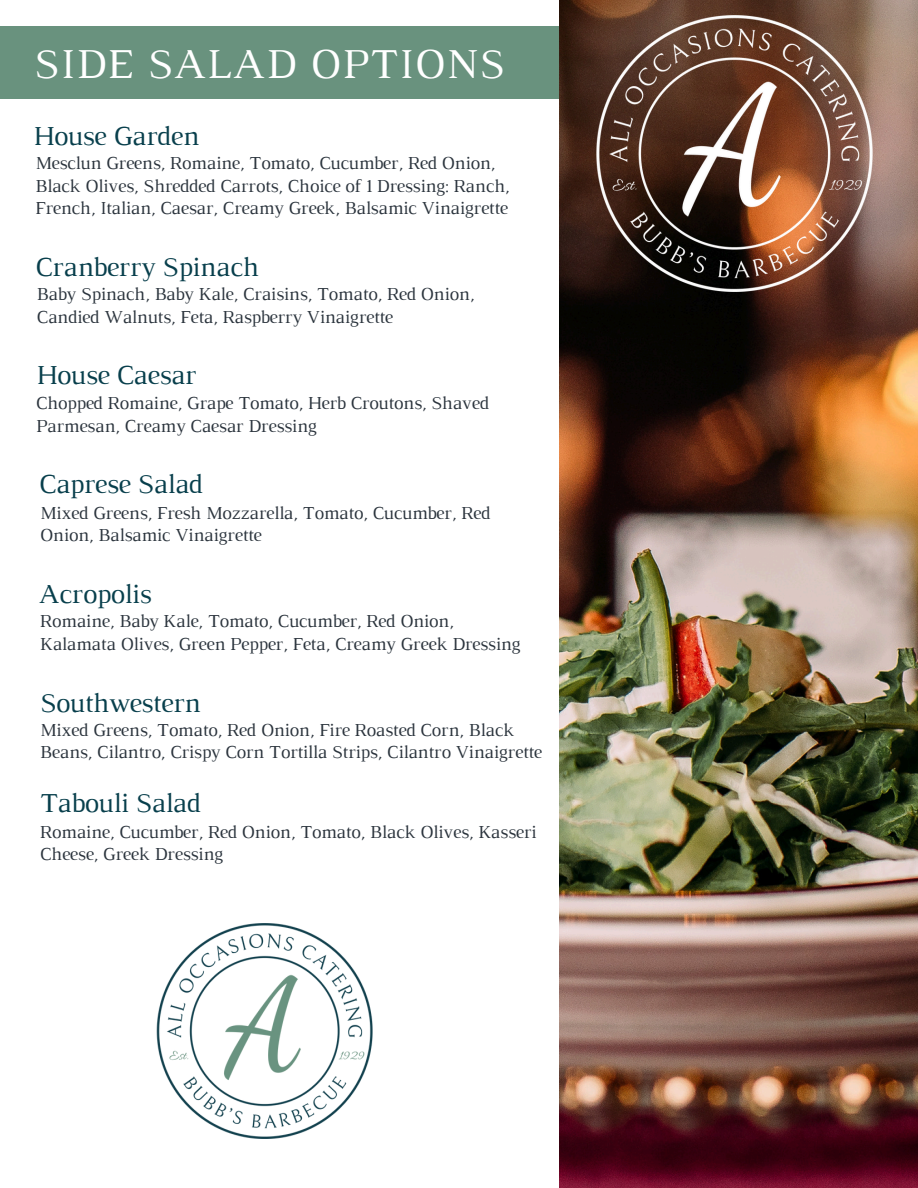
<style>
.page{position:relative;width:918px;height:1188px;background:#fff}
.page>*{position:absolute;margin:0;border:0;box-sizing:border-box;transform-origin:0 0}
.t1{font:43.5px "Luthier";letter-spacing:.015em;color:#fff}
.t2{font:28.05px "Luthier";letter-spacing:-.02em;color:#083f4c}
.t3{font:18.75px/22.5px "Luthier";letter-spacing:-.02em;color:#2b343d}
</style>
<div class="page">
<div style="left:0;top:27px;width:559px;height:72px;background:#69927e"></div>
<img style="left:559px;top:0;width:359px;height:1188px">
<img style="left:156px;top:924px;width:217px;height:215px">
<img style="left:595px;top:16px;width:282px;height:275px">
<p class="t1" style="left:34px;top:48px;width:473px">SIDE SALAD OPTIONS</p>
<p class="t2" style="left:34px;top:126px;width:168px">House Garden</p>
<h2 class="t3" style="left:35px;top:154px;width:476px">Mesclun Greens, Romaine, Tomato, Cucumber, Red Onion,<br>Black Olives, Shredded Carrots, Choice of 1 Dressing: Ranch,<br>French, Italian, Caesar, Creamy Greek, Balsamic Vinaigrette</h2>
<p class="t2" style="left:35px;top:256px;width:226px">Cranberry Spinach</p>
<h2 class="t3" style="left:37px;top:284px;width:439px">Baby Spinach, Baby Kale, Craisins, Tomato, Red Onion,<br>Candied Walnuts, Feta, Raspberry Vinaigrette</h2>
<p class="t2" style="left:37px;top:365px;width:162px">House Caesar</p>
<h2 class="t3" style="left:36px;top:393px;width:455px">Chopped Romaine, Grape Tomato, Herb Croutons, Shaved<br>Parmesan, Creamy Caesar Dressing</h2>
<p class="t2" style="left:39px;top:474px;width:166px">Caprese Salad</p>
<h2 class="t3" style="left:40px;top:503px;width:452px">Mixed Greens, Fresh Mozzarella, Tomato, Cucumber, Red<br>Onion, Balsamic Vinaigrette</h2>
<h1 class="t2" style="left:39px;top:584px;width:114px">Acropolis</h1>
<h2 class="t3" style="left:40px;top:611px;width:482px">Romaine, Baby Kale, Tomato, Cucumber, Red Onion,<br>Kalamata Olives, Green Pepper, Feta, Creamy Greek Dressing</h2>
<p class="t2" style="left:40px;top:692px;width:163px">Southwestern</p>
<h2 class="t3" style="left:40px;top:720px;width:504px">Mixed Greens, Tomato, Red Onion, Fire Roasted Corn, Black<br>Beans, Cilantro, Crispy Corn Tortilla Strips, Cilantro Vinaigrette</h2>
<h2 class="t2" style="left:40px;top:793px;width:163px">Tabouli Salad</h2>
<p class="t3" style="left:40px;top:822px;width:498px">Romaine, Cucumber, Red Onion, Tomato, Black Olives, Kasseri<br>Cheese, Greek Dressing</p>
</div>
